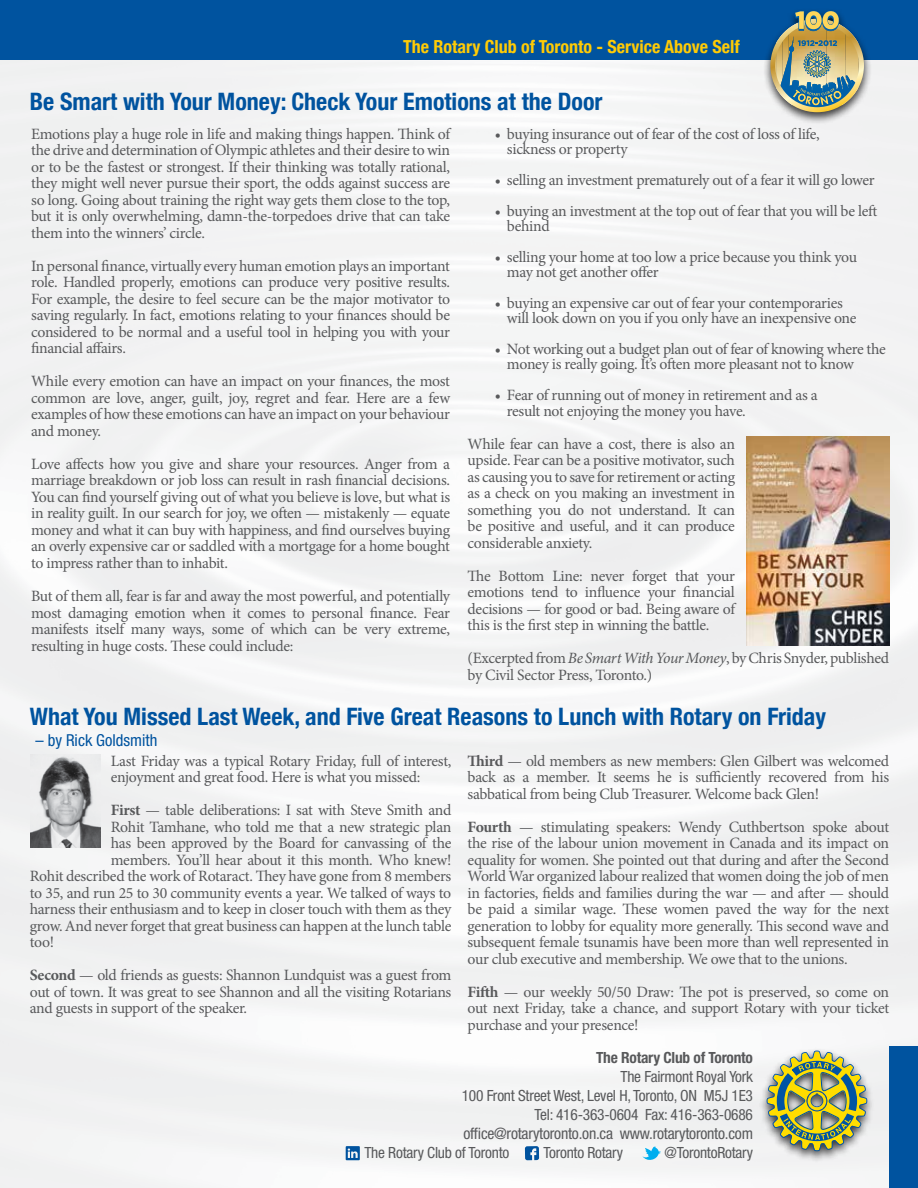
<style>
.page{position:relative;width:918px;height:1188px;background:#fff}
.page>*{position:absolute;margin:0;border:0;box-sizing:border-box;transform-origin:0 0}
.t1{font:700 condensed 24px "Helvetica Neue";color:#00539f}
.t2{font:700 condensed 18px "Helvetica Neue";color:#ffcb05}
.t3{font:condensed 16.5px "Helvetica Neue LT Std";color:#00539f}
.t4{font:15.75px/16.5px "Minion Pro";letter-spacing:-.025em;color:#58595b;text-align:justify}
.t5{font:condensed 15.75px "Helvetica Neue";letter-spacing:-.015em;color:#58595b}
.t6{font:condensed 15.45px/19px "Helvetica Neue LT Std";letter-spacing:-.015em;color:#58595b;text-align:right}
.t7{font:700 condensed 15.45px "Helvetica Neue";letter-spacing:-.015em;color:#58595b}
.s1{font-style:italic}
.s2{font-weight:700}
</style>
<div class="page">
<img style="left:0;top:60px;width:918px;height:1128px">
<div style="left:0;top:0;width:918px;height:60px;background:#00539f"></div>
<div style="left:889px;top:1046px;width:29px;height:142px;background:#00539f"></div>
<div style="left:763px;top:8px;width:109px;height:117px;background:#000;opacity:.75"></div>
<img style="left:770px;top:11px;width:94px;height:101px">
<div style="left:759px;top:1047px;width:116px;height:117px;background:#000;opacity:.75"></div>
<svg style="left:767px;top:1051px;width:100px;height:100px;background:#a9af71"></svg>
<svg style="left:525px;top:1146px;width:14px;height:14px"></svg>
<svg style="left:642px;top:1146px;width:19px;height:17px"></svg>
<svg style="left:346px;top:1146px;width:14px;height:14px"></svg>
<img style="left:30px;top:754px;width:71px;height:93px">
<img style="left:746px;top:436px;width:144px;height:210px">
<p class="t2" style="left:403px;top:32px;width:338px">The Rotary Club of Toronto - Service Above Self</p>
<h1 class="t1" style="left:30px;top:82px;width:574px">Be Smart with Your Money: Check Your Emotions at the Door</h1>
<p class="t4" style="left:31px;top:126px;width:421px">Emotions play a huge role in life and making things happen. Think of the drive and determination of Olympic athletes and their desire to win or to be the fastest or strongest. If their thinking was totally rational, they might well never pursue their sport, the odds against success are so long. Going about training the right way gets them close to the top, but it is only overwhelming, damn-the-torpedoes drive that can take them into the winners’ circle.</p>
<p class="t4" style="left:31px;top:258px;width:421px">In personal finance, virtually every human emotion plays an important role. Handled properly, emotions can produce very positive results.<br>For example, the desire to feel secure can be the major motivator to saving regularly. In fact, emotions relating to your finances should be considered to be normal and a useful tool in helping you with your financial affairs.</p>
<p class="t4" style="left:31px;top:373px;width:420px">While every emotion can have an impact on your finances, the most common are love, anger, guilt, joy, regret and fear. Here are a few examples of how these emotions can have an impact on your behaviour and money.</p>
<p class="t4" style="left:31px;top:456px;width:421px">Love affects how you give and share your resources. Anger from a marriage breakdown or job loss can result in rash financial decisions.<br>You can find yourself giving out of what you believe is love, but what is in reality guilt. In our search for joy, we often — mistakenly — equate money and what it can buy with happiness, and find ourselves buying an overly expensive car or saddled with a mortgage for a home bought to impress rather than to inhabit.</p>
<p class="t4" style="left:31px;top:588px;width:420px">But of them all, fear is far and away the most powerful, and potentially most damaging emotion when it comes to personal finance. Fear manifests itself many ways, some of which can be very extreme, resulting in huge costs. These could include:</p>
<p class="t4" style="left:507px;top:126px;width:314px;line-height:15.3px;text-indent:-12px">• buying insurance out of fear of the cost of loss of life, sickness or property</p>
<p class="t4" style="left:495px;top:172px;width:381px">• selling an investment prematurely out of a fear it will go lower</p>
<p class="t4" style="left:507px;top:203px;width:372px;line-height:15.3px;text-indent:-12px">• buying an investment at the top out of fear that you will be left behind</p>
<p class="t4" style="left:507px;top:249px;width:352px;line-height:15.3px;text-indent:-12px">• selling your home at too low a price because you think you may not get another offer</p>
<p class="t4" style="left:507px;top:295px;width:351px;line-height:15.3px;text-indent:-12px">• buying an expensive car out of fear your contemporaries will look down on you if you only have an inexpensive one</p>
<p class="t4" style="left:507px;top:341px;width:380px;line-height:15.3px;text-indent:-12px">• Not working out a budget plan out of fear of knowing where the money is really going. It’s often more pleasant not to know</p>
<p class="t4" style="left:507px;top:388px;width:312px;line-height:15.3px;text-indent:-12px">• Fear of running out of money in retirement and as a result not enjoying the money you have.</p>
<p class="t4" style="left:468px;top:435px;width:269px">While fear can have a cost, there is also an upside. Fear can be a positive motivator, such as causing you to save for retirement or acting as a check on you making an investment in something you do not understand. It can be positive and useful, and it can produce considerable anxiety.</p>
<p class="t4" style="left:468px;top:567px;width:269px">The Bottom Line: never forget that your emotions tend to influence your financial decisions — for good or bad. Being aware of this is the first step in winning the battle.</p>
<p class="t4" style="left:468px;top:650px;width:423px">(Excerpted from <span class="s1">Be Smart With Your Money</span>, by Chris Snyder, published by Civil Sector Press, Toronto.)</p>
<h1 class="t1" style="left:30px;top:696px;width:798px">What You Missed Last Week, and Five Great Reasons to Lunch with Rotary on Friday</h1>
<p class="t3" style="left:36px;top:730px;width:123px">– by Rick Goldsmith</p>
<p class="t4" style="left:111px;top:752px;width:342px">Last Friday was a typical Rotary Friday, full of interest, enjoyment and great food. Here is what you missed:</p>
<p class="t4" style="left:111px;top:802px;width:342px"><span class="s2">First</span> — table deliberations: I sat with Steve Smith and</p>
<p class="t4" style="left:111px;top:818px;width:342px">Rohit Tamhane, who told me that a new strategic plan</p>
<p class="t4" style="left:111px;top:835px;width:342px">has been approved by the Board for canvassing of the</p>
<p class="t4" style="left:111px;top:851px;width:342px">members. You’ll hear about it this month. Who knew!</p>
<p class="t4" style="left:30px;top:868px;width:423px">Rohit described the work of Rotaract. They have gone from 8 members</p>
<p class="t4" style="left:30px;top:884px;width:423px">to 35, and run 25 to 30 community events a year. We talked of ways to</p>
<p class="t4" style="left:30px;top:901px;width:423px">harness their enthusiasm and to keep in closer touch with them as they</p>
<p class="t4" style="left:30px;top:917px;width:423px">grow. And never forget that great business can happen at the lunch table</p>
<p class="t4" style="left:30px;top:934px;width:26px">too!</p>
<p class="t4" style="left:30px;top:967px;width:423px"><span class="s2">Second</span> — old friends as guests: Shannon Lundquist was a guest from out of town. It was great to see Shannon and all the visiting Rotarians and guests in support of the speaker.</p>
<p class="t4" style="left:468px;top:752px;width:423px"><span class="s2">Third</span> — old members as new members: Glen Gilbert was welcomed back as a member. It seems he is sufficiently recovered from his sabbatical from being Club Treasurer. Welcome back Glen!</p>
<p class="t4" style="left:468px;top:818px;width:423px"><span class="s2">Fourth</span> — stimulating speakers: Wendy Cuthbertson spoke about the rise of the labour union movement in Canada and its impact on equality for women. She pointed out that during and after the Second World War organized labour realized that women doing the job of men in factories, fields and families during the war — and after — should be paid a similar wage. These women paved the way for the next generation to lobby for equality more generally. This second wave and subsequent female tsunamis have been more than well represented in our club executive and membership. We owe that to the unions.</p>
<p class="t4" style="left:468px;top:983px;width:423px"><span class="s2">Fifth</span> — our weekly 50/50 Draw: The pot is preserved, so come on out next Friday, take a chance, and support Rotary with your ticket purchase and your presence!</p>
<p class="t7" style="left:596px;top:1048px;width:158px">The Rotary Club of Toronto</p>
<p class="t6" style="left:462px;top:1067px;width:293px">The Fairmont Royal York<br>100 Front Street West, Level H, Toronto, ON M5J 1E3<br>Tel: 416-363-0604 Fax: 416-363-0686</p>
<p class="t5" style="left:463px;top:1125px;width:291px">office@rotarytoronto.on.ca www.rotarytoronto.com</p>
<p class="t6" style="left:364px;top:1143px;width:147px">The Rotary Club of Toronto</p>
<p class="t6" style="left:543px;top:1143px;width:81px">Toronto Rotary</p>
<p class="t6" style="left:665px;top:1143px;width:90px">@TorontoRotary</p>
</div>
